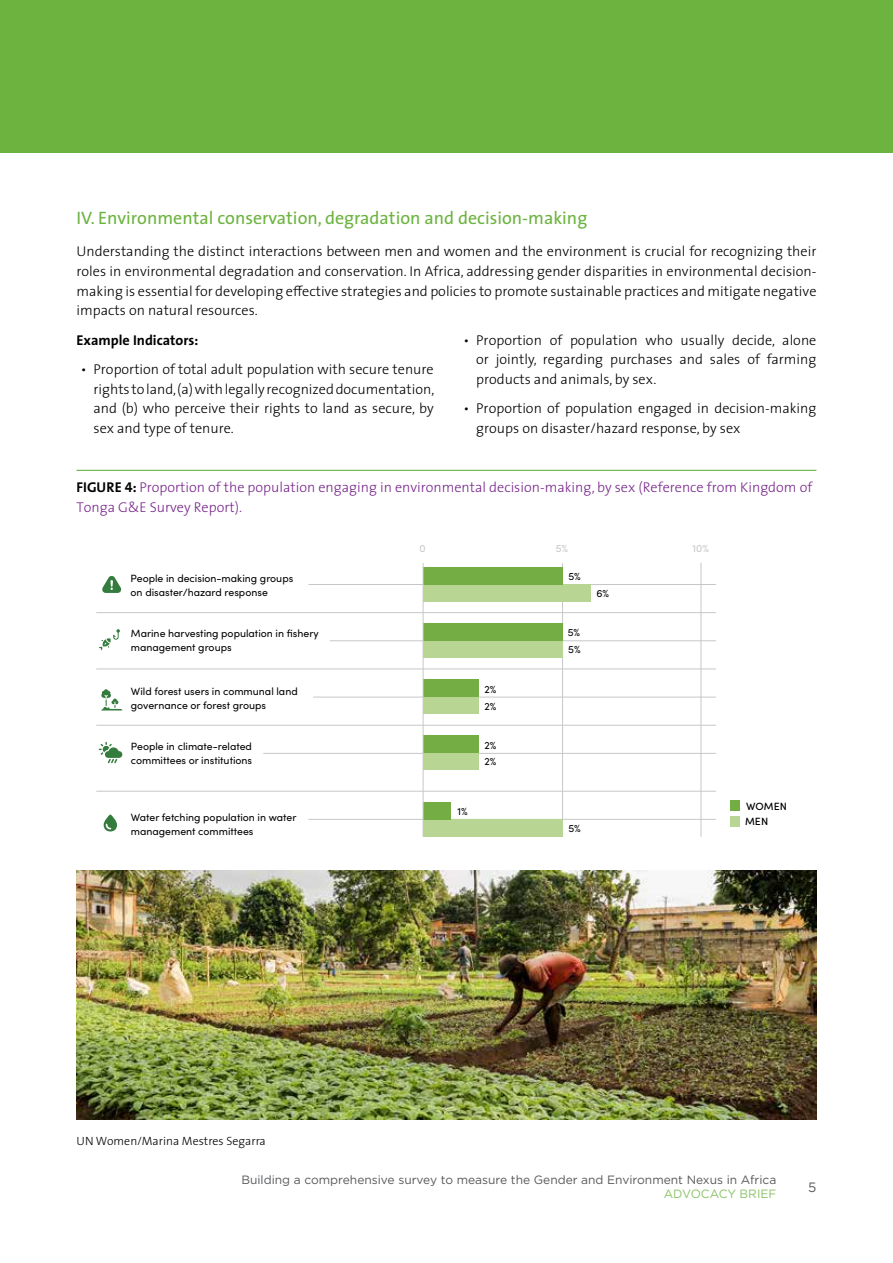
<style>
.page{position:relative;width:893px;height:1263px;background:#fff}
.page>*{position:absolute;margin:0;border:0;box-sizing:border-box;transform-origin:0 0}
.t1{font:18px "The Sans";color:#6cb33f}
.t2{font:300 14.25px/19.6px "The Sans";color:#000;text-align:justify}
.t3{font:300 14.25px/19.5px "The Sans";color:#78278b}
.t4{font:700 14.25px "The Sans";color:#000}
.t5{font:13.5px "Gotham";color:#58595b}
.t6{font:12px "Gotham";color:#58595b}
.t7{font:300 12px "The Sans";color:#000}
.t8{font:12px "Gotham";color:#8ac265}
.t9{font:10.5px/13.5px "Sofia Pro";color:#010101}
.t10{font:500 10.5px "Sofia Pro";letter-spacing:.01em;color:#010101}
.t11{font:10.5px "Sofia Pro";color:#c5c7c9}
.s1{font-family:"The Sans Bold Caps";font-weight:400;color:#000}
</style>
<div class="page">
<div style="left:0;top:0;width:893px;height:153px;background:#6cb33f"></div>
<hr style="left:77px;top:470px;width:739px;height:1px;background:#6cb33f">
<hr style="left:562px;top:563px;width:1px;height:274px;background:#c5c7c9">
<hr style="left:263px;top:753px;width:453px;height:1px;background:#c5c7c9">
<hr style="left:308px;top:819px;width:408px;height:1px;background:#c5c7c9">
<hr style="left:96px;top:725px;width:620px;height:1px;background:#c5c7c9">
<hr style="left:96px;top:791px;width:620px;height:1px;background:#c5c7c9">
<hr style="left:96px;top:669px;width:620px;height:1px;background:#c5c7c9">
<hr style="left:96px;top:612px;width:620px;height:1px;background:#c5c7c9">
<hr style="left:313px;top:697px;width:403px;height:1px;background:#c5c7c9">
<hr style="left:330px;top:640px;width:386px;height:1px;background:#c5c7c9">
<div style="left:423px;top:697px;width:55px;height:17px;background:#b9d593"></div>
<div style="left:423px;top:753px;width:55px;height:17px;background:#b9d593"></div>
<div style="left:423px;top:819px;width:140px;height:17px;background:#b9d593"></div>
<div style="left:423px;top:641px;width:140px;height:17px;background:#b9d593"></div>
<div style="left:423px;top:802px;width:28px;height:17px;background:#73ad43"></div>
<div style="left:423px;top:680px;width:55px;height:17px;background:#73ad43"></div>
<div style="left:423px;top:736px;width:55px;height:17px;background:#73ad43"></div>
<div style="left:423px;top:624px;width:140px;height:17px;background:#73ad43"></div>
<div style="left:730px;top:800px;width:10px;height:11px;background:#73ad43"></div>
<div style="left:730px;top:816px;width:10px;height:11px;background:#b9d593"></div>
<hr style="left:308px;top:584px;width:408px;height:1px;background:#c5c7c9">
<div style="left:423px;top:584px;width:168px;height:17px;background:#b9d593"></div>
<div style="left:423px;top:567px;width:140px;height:17px;background:#73ad43"></div>
<hr style="left:423px;top:563px;width:1px;height:274px;background:#c5c7c9">
<hr style="left:701px;top:563px;width:1px;height:274px;background:#c5c7c9">
<svg style="left:104px;top:814px;width:13px;height:17px"></svg>
<svg style="left:99px;top:742px;width:23px;height:21px"></svg>
<svg style="left:102px;top:576px;width:19px;height:17px"></svg>
<svg style="left:101px;top:689px;width:21px;height:21px"></svg>
<svg style="left:99px;top:629px;width:21px;height:21px"></svg>
<img style="left:77px;top:871px;width:739px;height:249px">
<p class="t1" style="left:77px;top:203px;width:512px">IV. Environmental conservation, degradation and decision-making</p>
<p class="t2" style="left:77px;top:241px;width:741px">Understanding the distinct interactions between men and women and the environment is crucial for recognizing their roles in environmental degradation and conservation. In Africa, addressing gender disparities in environmental decision&shy;making is essential for developing effective strategies and policies to promote sustainable practices and mitigate negative impacts on natural resources.</p>
<p class="t4" style="left:77px;top:328px;width:123px">Example Indicators:</p>
<p class="t2" style="left:94px;top:359px;width:342px;text-indent:-13px">• Proportion of total adult population with secure tenure rights to land, (a) with legally recognized documentation, and (b) who perceive their rights to land as secure, by sex and type of tenure.</p>
<p class="t2" style="left:476px;top:330px;width:342px;text-indent:-13px">• Proportion of population who usually decide, alone or jointly, regarding purchases and sales of farming products and animals, by sex.</p>
<p class="t2" style="left:476px;top:398px;width:342px;text-indent:-13px">• Proportion of population engaged in decision-making groups on disaster/hazard response, by sex</p>
<p class="t3" style="left:77px;top:477px;width:737px"><span class="s1">FIGURE 4:</span> Proportion of the population engaging in environmental decision-making, by sex (Reference from Kingdom of<br>Tonga G&amp;E Survey Report).</p>
<p class="t11" style="left:420px;top:540px;width:8px">0</p>
<p class="t11" style="left:556px;top:540px;width:14px">5%</p>
<p class="t11" style="left:693px;top:540px;width:18px">10%</p>
<p class="t9" style="left:131px;top:571px;width:164px">People in decision-making groups on disaster/hazard response</p>
<p class="t9" style="left:568px;top:569px;width:14px">5%</p>
<p class="t9" style="left:131px;top:626px;width:189px">Marine harvesting population in fishery management groups</p>
<p class="t9" style="left:568px;top:625px;width:14px">5%</p>
<p class="t9" style="left:568px;top:642px;width:14px">5%</p>
<p class="t9" style="left:131px;top:684px;width:168px">Wild forest users in communal land governance or forest groups</p>
<p class="t9" style="left:484px;top:682px;width:14px">2%</p>
<p class="t9" style="left:484px;top:699px;width:14px">2%</p>
<p class="t9" style="left:131px;top:739px;width:123px">People in climate-related committees or institutions</p>
<p class="t9" style="left:484px;top:738px;width:14px">2%</p>
<p class="t9" style="left:484px;top:754px;width:14px">2%</p>
<p class="t9" style="left:596px;top:586px;width:14px">6%</p>
<p class="t9" style="left:131px;top:810px;width:167px">Water fetching population in water management committees</p>
<p class="t9" style="left:458px;top:804px;width:12px">1%</p>
<p class="t9" style="left:568px;top:821px;width:14px">5%</p>
<p class="t10" style="left:746px;top:798px;width:43px">WOMEN</p>
<p class="t10" style="left:745px;top:814px;width:25px">MEN</p>
<p class="t7" style="left:77px;top:1131px;width:191px">UN Women/Marina Mestres Segarra</p>
<p class="t6" style="left:241px;top:1172px;width:536px">Building a comprehensive survey to measure the Gender and Environment Nexus in Africa</p>
<p class="t8" style="left:664px;top:1186px;width:114px">ADVOCACY BRIEF</p>
<p class="t5" style="left:808px;top:1178px;width:10px">5</p>
</div>
